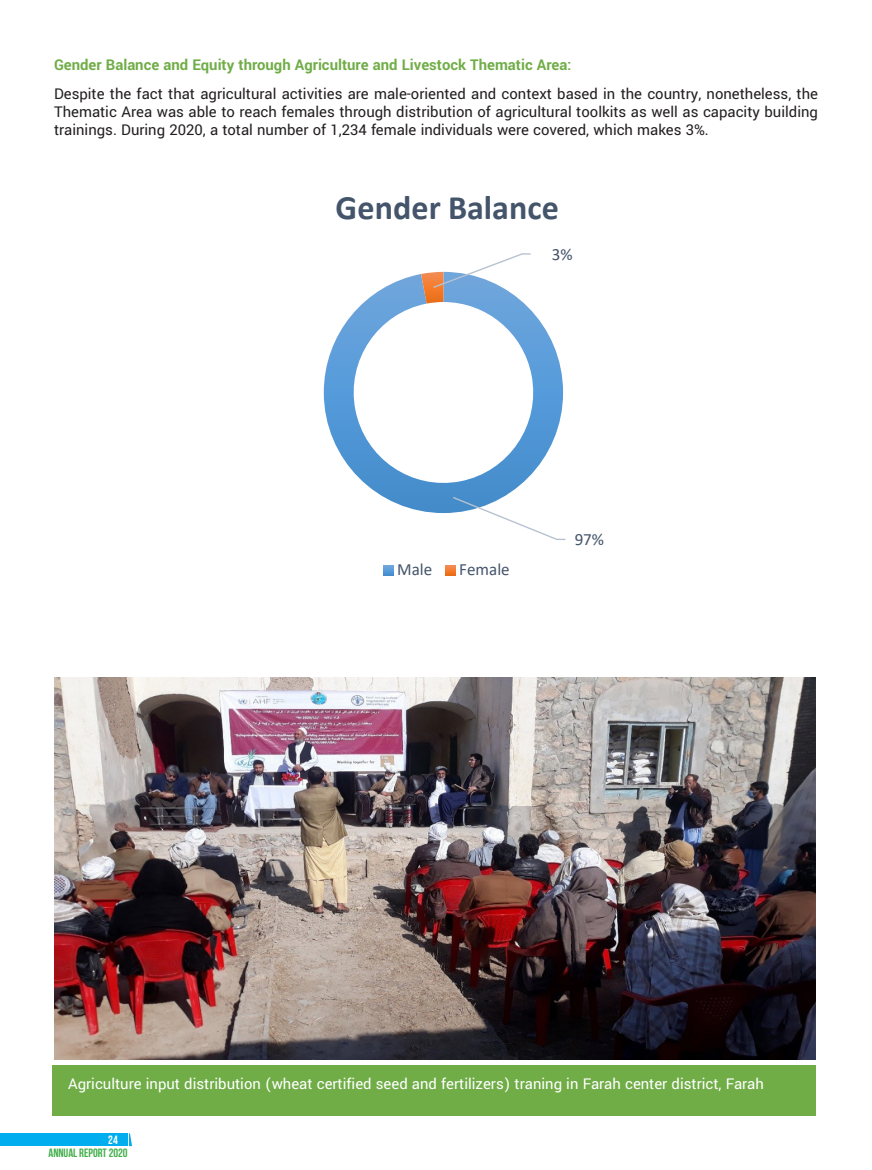
<style>
.page{position:relative;width:872px;height:1170px;background:#fff}
.page>*{position:absolute;margin:0;border:0;box-sizing:border-box;transform-origin:0 0}
.t1{font:700 34.35px "Calibri";letter-spacing:.005em;color:#44546a}
.t2{font:17.1px "Calibri";color:#44546a}
.t3{font:16.5px/17.9px "Yantramanav";color:#231f20;text-align:justify}
.Paragrampe_alignemen{font:16.5px "Yantramanav";color:#fff}
.t4{font:700 16.5px "Yantramanav";color:#70ad47}
.t5{font:700 12px "Bebas Neue";color:#40ae49}
.t6{font:12px "Bebas Neue";color:#fff}
</style>
<div class="page">
<img style="left:54px;top:677px;width:761px;height:382px">
<div style="left:52px;top:1065px;width:763px;height:50px;background:#70ad47"></div>
<svg style="left:324px;top:274px;width:239px;height:239px"></svg>
<svg style="left:451px;top:495px;width:115px;height:45px"></svg>
<svg style="left:421px;top:253px;width:111px;height:50px"></svg>
<svg style="left:384px;top:565px;width:9px;height:10px"></svg>
<svg style="left:446px;top:565px;width:9px;height:10px"></svg>
<div style="left:0;top:1133px;width:128px;height:12px;background:#00aeef"></div>
<svg style="left:129px;top:1133px;width:3px;height:12px"></svg>
<p class="t4" style="left:54px;top:54px;width:519px">Gender Balance and Equity through Agriculture and Livestock Thematic Area:</p>
<p class="t3" style="left:54px;top:85px;width:765px">Despite the fact that agricultural activities are male-oriented and context based in the country, nonetheless, the Thematic Area was able to reach females through distribution of agricultural toolkits as well as capacity building trainings. During 2020, a total number of 1,234 female individuals were covered, which makes 3%.</p>
<p class="t1" style="left:335px;top:183px;width:225px">Gender Balance</p>
<p class="t2" style="left:552px;top:242px;width:22px">3%</p>
<p class="t2" style="left:397px;top:557px;width:37px">Male</p>
<p class="t2" style="left:459px;top:557px;width:52px">Female</p>
<p class="t2" style="left:574px;top:527px;width:31px">97%</p>
<p class="Paragrampe_alignemen" style="left:68px;top:1073px;width:697px">Agriculture input distribution (wheat certified seed and fertilizers) traning in Farah center district, Farah</p>
<p class="t6" style="left:108px;top:1132px;width:11px">24</p>
<p class="t5" style="left:48px;top:1145px;width:81px">ANNUAL REPORT 2020</p>
</div>
